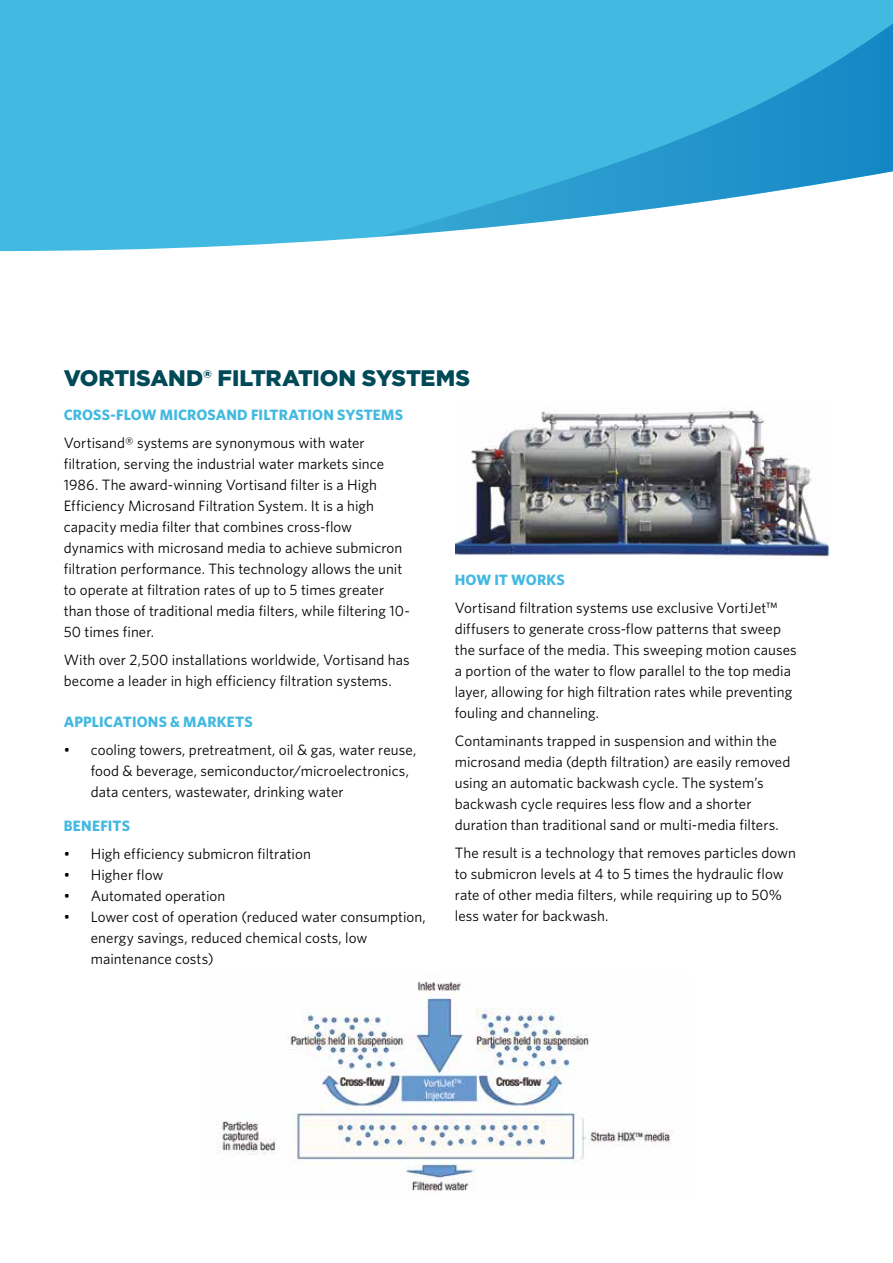
<style>
.page{position:relative;width:893px;height:1263px;background:#fff}
.page>*{position:absolute;margin:0;border:0;box-sizing:border-box;transform-origin:0 0}
.t1{font:900 22.5px "Gotham";letter-spacing:-.005em;color:#004957}
.t2{font:15px/21px "Whitney";letter-spacing:.005em;color:#000}
.t3{font:700 15px "Whitney";letter-spacing:.01em;color:#42b9e0}
</style>
<div class="page">
<svg style="left:0;top:0;width:893px;height:251px;background:#51bee2"></svg>
<svg style="left:380px;top:14px;width:513px;height:223px;background:#50b7dd"></svg>
<img style="left:456px;top:407px;width:374px;height:150px">
<img style="left:216px;top:981px;width:458px;height:210px">
<h1 class="t1" style="left:64px;top:362px;width:408px">VORTISAND® FILTRATION SYSTEMS</h1>
<p class="t3" style="left:64px;top:405px;width:341px">CROSS-FLOW MICROSAND FILTRATION SYSTEMS</p>
<p class="t2" style="left:64px;top:432px;width:348px">Vortisand® systems are synonymous with water filtration, serving the industrial water markets since 1986. The award-winning Vortisand filter is a High Efficiency Microsand Filtration System. It is a high capacity media filter that combines cross-flow dynamics with microsand media to achieve submicron filtration performance. This technology allows the unit to operate at filtration rates of up to 5 times greater than those of traditional media filters, while filtering 10- 50 times finer.</p>
<p class="t2" style="left:64px;top:649px;width:347px">With over 2,500 installations worldwide, Vortisand has become a leader in high efficiency filtration systems.</p>
<p class="t3" style="left:64px;top:712px;width:191px">APPLICATIONS &amp; MARKETS</p>
<p class="t2" style="left:91px;top:739px;width:327px;text-indent:-27px">• cooling towers, pretreatment, oil &amp; gas, water reuse, food &amp; beverage, semiconductor/microelectronics, data centers, wastewater, drinking water</p>
<p class="t3" style="left:64px;top:816px;width:68px">BENEFITS</p>
<p class="t2" style="left:64px;top:843px;width:249px">• High efficiency submicron filtration</p>
<p class="t2" style="left:64px;top:864px;width:101px">• Higher flow</p>
<p class="t2" style="left:64px;top:885px;width:163px">• Automated operation</p>
<p class="t2" style="left:91px;top:906px;width:337px;text-indent:-27px">• Lower cost of operation (reduced water consumption, energy savings, reduced chemical costs, low maintenance costs)</p>
<p class="t3" style="left:455px;top:570px;width:112px">HOW IT WORKS</p>
<p class="t2" style="left:455px;top:597px;width:344px">Vortisand filtration systems use exclusive VortiJet™ diffusers to generate cross-flow patterns that sweep the surface of the media. This sweeping motion causes a portion of the water to flow parallel to the top media layer, allowing for high filtration rates while preventing fouling and channeling.</p>
<p class="t2" style="left:455px;top:730px;width:337px">Contaminants trapped in suspension and within the microsand media (depth filtration) are easily removed using an automatic backwash cycle. The system’s backwash cycle requires less flow and a shorter duration than traditional sand or multi-media filters.</p>
<p class="t2" style="left:455px;top:841px;width:343px">The result is a technology that removes particles down to submicron levels at 4 to 5 times the hydraulic flow rate of other media filters, while requiring up to 50% less water for backwash.</p>
</div>
